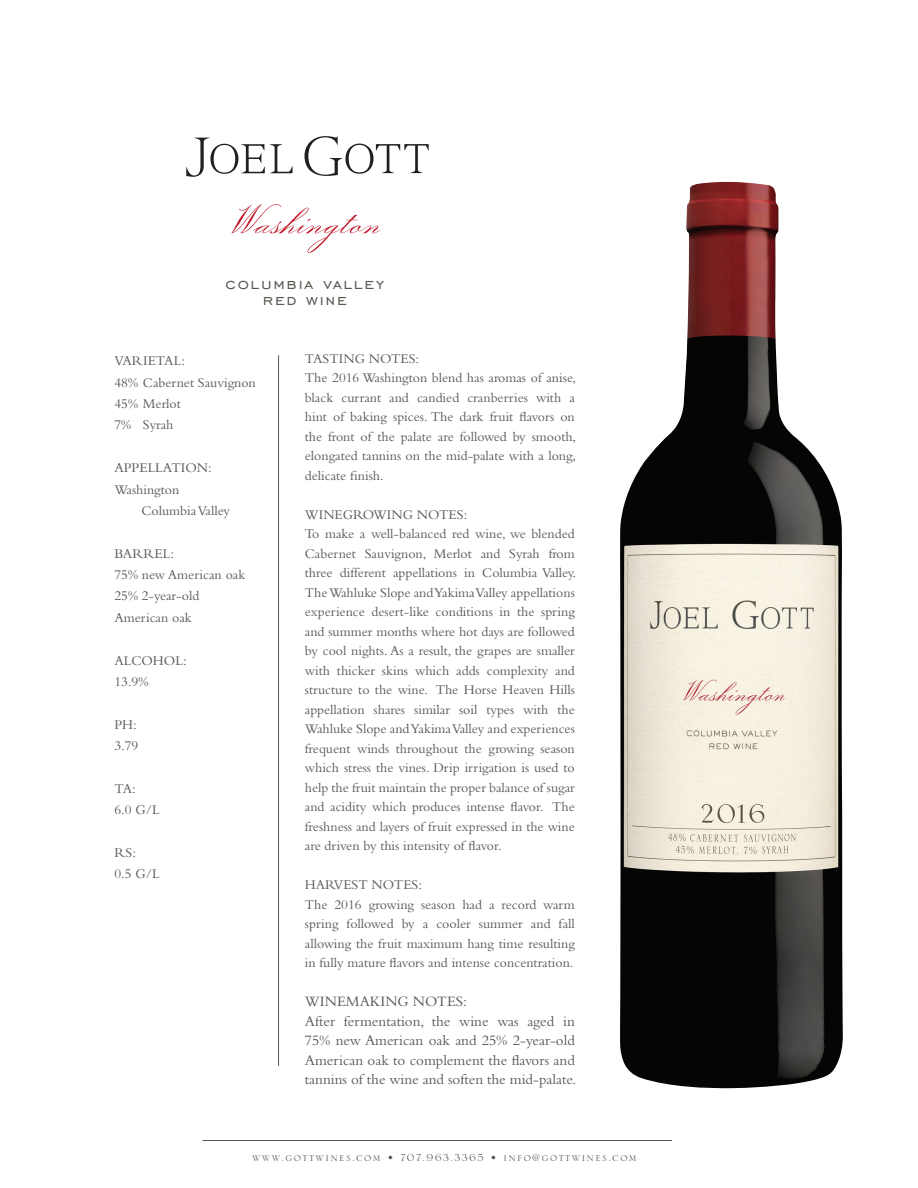
<style>
.page{position:relative;width:918px;height:1188px;background:#fff}
.page>*{position:absolute;margin:0;border:0;box-sizing:border-box;transform-origin:0 0}
.Paragraph_Style_1{font:19.2px/16.4px "Engravers Gothic BT";letter-spacing:.09em;color:#5a5752;text-align:center}
.Paragraph_Style_1-2{font:15px/19.5px "Bembo";color:#5a5752;text-align:justify}
.Paragraph_Style_1-3{font:13.8px/19.5px "Bembo";color:#5a5752;text-align:justify}
.t1{font:13.5px "Serlio LT Std";letter-spacing:.1em;color:#5a5752}
</style>
<div class="page">
<hr style="left:278px;top:355px;width:1px;height:711px;background:#5a5752">
<hr style="left:202px;top:1140px;width:470px;height:1px;background:#5a5752">
<svg style="left:232px;top:204px;width:148px;height:49px"></svg>
<img style="left:620px;top:182px;width:223px;height:907px">
<svg style="left:304px;top:136px;width:125px;height:40px"></svg>
<svg style="left:186px;top:138px;width:107px;height:39px"></svg>
<p class="Paragraph_Style_1" style="left:225px;top:275px;width:161px">columbia valley red wine</p>
<p class="Paragraph_Style_1-3" style="left:114px;top:351px;width:72px">VARIETAL:</p>
<p class="Paragraph_Style_1-3" style="left:114px;top:372px;width:143px">48% Cabernet Sauvignon</p>
<p class="Paragraph_Style_1-3" style="left:114px;top:394px;width:68px">45% Merlot</p>
<p class="Paragraph_Style_1-3" style="left:114px;top:415px;width:61px">7% Syrah</p>
<p class="Paragraph_Style_1-3" style="left:114px;top:458px;width:99px">APPELLATION:</p>
<p class="Paragraph_Style_1-3" style="left:114px;top:479px;width:66px">Washington</p>
<p class="Paragraph_Style_1-3" style="left:141px;top:501px;width:90px">Columbia Valley</p>
<p class="Paragraph_Style_1-3" style="left:114px;top:543px;width:61px">BARREL:</p>
<p class="Paragraph_Style_1-3" style="left:114px;top:565px;width:132px">75% new American oak</p>
<p class="Paragraph_Style_1-3" style="left:114px;top:585px;width:86px;line-height:21.3px">25% 2-year-old<br>American oak</p>
<p class="Paragraph_Style_1-3" style="left:114px;top:650px;width:74px">ALCOHOL:</p>
<p class="Paragraph_Style_1-3" style="left:114px;top:672px;width:35px">13.9%</p>
<p class="Paragraph_Style_1-3" style="left:114px;top:714px;width:24px">PH:</p>
<p class="Paragraph_Style_1-3" style="left:114px;top:736px;width:26px">3.79</p>
<p class="Paragraph_Style_1-3" style="left:114px;top:778px;width:23px">TA:</p>
<p class="Paragraph_Style_1-3" style="left:114px;top:800px;width:47px">6.0 G/L</p>
<p class="Paragraph_Style_1-3" style="left:114px;top:843px;width:23px">RS:</p>
<p class="Paragraph_Style_1-3" style="left:114px;top:864px;width:47px">0.5 G/L</p>
<p class="Paragraph_Style_1-3" style="left:305px;top:349px;width:116px">TASTING NOTES:</p>
<p class="Paragraph_Style_1-3" style="left:305px;top:368px;width:273px">The 2016 Washington blend has aromas of anise, black currant and candied cranberries with a hint of baking spices. The dark fruit flavors on the front of the palate are followed by smooth, elongated tannins on the mid-palate with a long, delicate finish.</p>
<p class="Paragraph_Style_1-3" style="left:305px;top:505px;width:164px">WINEGROWING NOTES:</p>
<p class="Paragraph_Style_1-3" style="left:305px;top:524px;width:273px">To make a well-balanced red wine, we blended Cabernet Sauvignon, Merlot and Syrah from three different appellations in Columbia Valley.<br>The Wahluke Slope and Yakima Valley appellations experience desert-like conditions in the spring and summer months where hot days are followed by cool nights. As a result, the grapes are smaller with thicker skins which adds complexity and structure to the wine. The Horse Heaven Hills appellation shares similar soil types with the Wahluke Slope and Yakima Valley and experiences frequent winds throughout the growing season which stress the vines. Drip irrigation is used to help the fruit maintain the proper balance of sugar and acidity which produces intense flavor. The freshness and layers of fruit expressed in the wine are driven by this intensity of flavor.</p>
<p class="Paragraph_Style_1-3" style="left:305px;top:875px;width:119px">HARVEST NOTES:</p>
<p class="Paragraph_Style_1-3" style="left:305px;top:895px;width:272px">The 2016 growing season had a record warm spring followed by a cooler summer and fall allowing the fruit maximum hang time resulting in fully mature flavors and intense concentration.</p>
<p class="Paragraph_Style_1-2" style="left:305px;top:992px;width:164px">WINEMAKING NOTES:</p>
<p class="Paragraph_Style_1-2" style="left:305px;top:1011px;width:273px">After fermentation, the wine was aged in 75% new American oak and 25% 2-year-old American oak to complement the flavors and tannins of the wine and soften the mid-palate.</p>
<p class="t1" style="left:252px;top:1151px;width:386px">www.gottwines.com • 707.963.3365 • info@gottwines.com</p>
</div>
